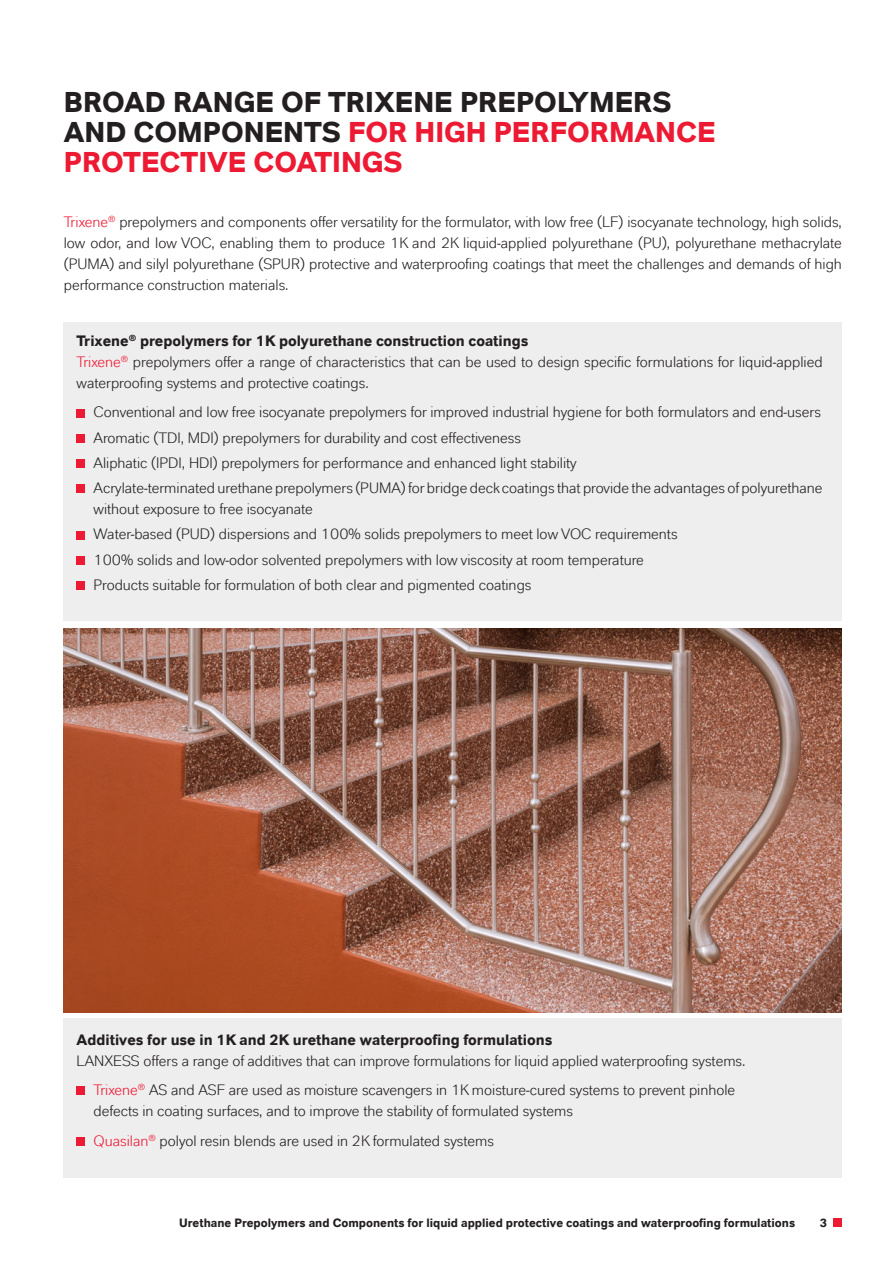
<style>
.page{position:relative;width:893px;height:1263px;background:#fff}
.page>*{position:absolute;margin:0;border:0;box-sizing:border-box;transform-origin:0 0}
.Paragraph_Style1{font:700 28.5px/30px "Lanxess";color:#231f20}
.t1{font:15px/21px "Lanxess";color:#231f20}
.t2{font:700 15px "Lanxess";color:#231f20}
.t3{font:700 12px "Lanxess";color:#231f20}
.s1{color:#ed1a33}
</style>
<div class="page">
<div style="left:833px;top:1218px;width:9px;height:9px;background:#ed1a33"></div>
<div style="left:64px;top:1019px;width:778px;height:159px;background:#eeeeef"></div>
<div style="left:64px;top:322px;width:778px;height:299px;background:#eeeeef"></div>
<img style="left:64px;top:628px;width:778px;height:384px">
<div style="left:77px;top:1087px;width:8px;height:8px;background:#ed1a33"></div>
<div style="left:77px;top:1137px;width:8px;height:9px;background:#ed1a33"></div>
<div style="left:77px;top:409px;width:8px;height:8px;background:#ed1a33"></div>
<div style="left:77px;top:434px;width:8px;height:9px;background:#ed1a33"></div>
<div style="left:77px;top:459px;width:8px;height:9px;background:#ed1a33"></div>
<div style="left:77px;top:485px;width:8px;height:8px;background:#ed1a33"></div>
<div style="left:77px;top:531px;width:8px;height:8px;background:#ed1a33"></div>
<div style="left:77px;top:556px;width:8px;height:9px;background:#ed1a33"></div>
<div style="left:77px;top:581px;width:8px;height:9px;background:#ed1a33"></div>
<p class="Paragraph_Style1" style="left:64px;top:85px;width:653px">BROAD RANGE OF TRIXENE PREPOLYMERS<br>AND COMPONENTS <span class="s1">FOR HIGH PERFORMANCE<br>PROTECTIVE COATINGS</span></p>
<p class="t1" style="left:64px;top:211px;width:780px;text-align:justify"><span class="s1">Trixene</span><sup>®</sup> prepolymers and components offer versatility for the formulator, with low free (LF) isocyanate technology, high solids, low odor, and low VOC, enabling them to produce 1K and 2K liquid-applied polyurethane (PU), polyurethane methacrylate (PUMA) and silyl polyurethane (SPUR) protective and waterproofing coatings that meet the challenges and demands of high performance construction materials.</p>
<p class="t2" style="left:77px;top:330px;width:453px">Trixene<sup>®</sup> prepolymers for 1K polyurethane construction coatings</p>
<p class="t1" style="left:77px;top:351px;width:747px"><span class="s1">Trixene</span><sup>®</sup> prepolymers offer a range of characteristics that can be used to design specific formulations for liquid-applied waterproofing systems and protective coatings.</p>
<p class="t1" style="left:94px;top:401px;width:729px">Conventional and low free isocyanate prepolymers for improved industrial hygiene for both formulators and end-users</p>
<p class="t1" style="left:94px;top:426px;width:429px">Aromatic (TDI, MDI) prepolymers for durability and cost effectiveness</p>
<p class="t1" style="left:94px;top:452px;width:485px">Aliphatic (IPDI, HDI) prepolymers for performance and enhanced light stability</p>
<p class="t1" style="left:94px;top:477px;width:730px">Acrylate-terminated urethane prepolymers (PUMA) for bridge deck coatings that provide the advantages of polyurethane without exposure to free isocyanate</p>
<p class="t1" style="left:94px;top:523px;width:585px">Water-based (PUD) dispersions and 100% solids prepolymers to meet low VOC requirements</p>
<p class="t1" style="left:94px;top:548px;width:552px">100% solids and low-odor solvented prepolymers with low viscosity at room temperature</p>
<p class="t1" style="left:94px;top:574px;width:439px">Products suitable for formulation of both clear and pigmented coatings</p>
<p class="t2" style="left:77px;top:1029px;width:477px">Additives for use in 1K and 2K urethane waterproofing formulations</p>
<p class="t1" style="left:77px;top:1049px;width:670px">LANXESS offers a range of additives that can improve formulations for liquid applied waterproofing systems.</p>
<p class="t1" style="left:94px;top:1079px;width:643px"><span class="s1">Trixene</span><sup>®</sup> AS and ASF are used as moisture scavengers in 1K moisture-cured systems to prevent pinhole defects in coating surfaces, and to improve the stability of formulated systems</p>
<p class="t1" style="left:94px;top:1129px;width:402px"><span class="s1">Quasilan</span><sup>®</sup> polyol resin blends are used in 2K formulated systems</p>
<p class="t3" style="left:179px;top:1214px;width:617px">Urethane Prepolymers and Components for liquid applied protective coatings and waterproofing formulations</p>
<p class="t3" style="left:820px;top:1214px;width:9px">3</p>
</div>
